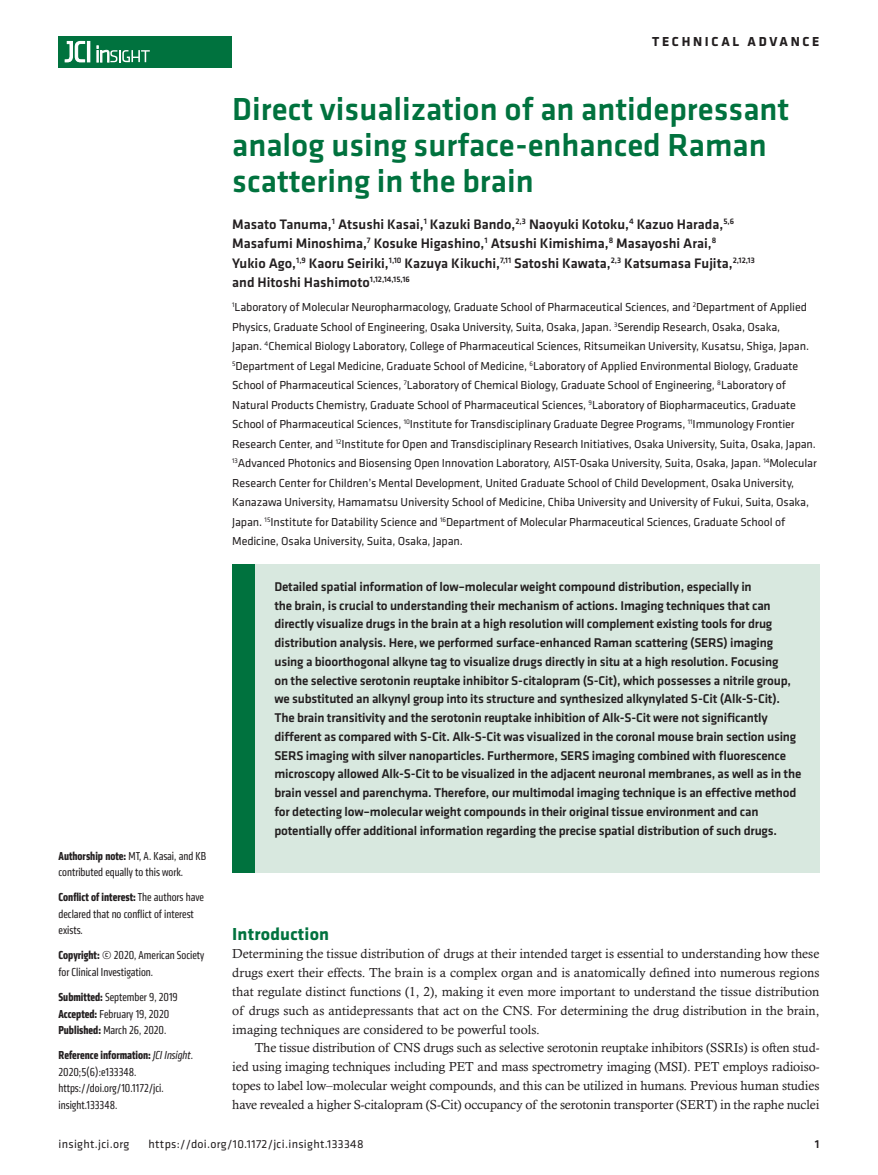
<style>
.page{position:relative;width:878px;height:1175px;background:#fff}
.page>*{position:absolute;margin:0;border:0;box-sizing:border-box;transform-origin:0 0}
.t1{font:500 33px/36px "Klavika Basic";color:#00723e}
.t2{font:700 18px "Klavika";letter-spacing:.01em;color:#00723e}
.t3{font:500 14.25px/19.5px "Klavika Basic";color:#231f20}
.t4{font:700 13.5px "Klavika Basic";letter-spacing:.2em;color:#231f20}
.t5{font:500 13.2px/18.8px "Klavika Basic";letter-spacing:-.015em;color:#231f20}
.t6{font:13.2px/18.8px "Calisto MT Std";letter-spacing:-.01em;color:#231f20;text-align:justify}
.t7{font:12px/19.5px "Klavika";letter-spacing:-.01em;color:#231f20}
.t8{font:condensed 12px/16.5px "Klavika";color:#231f20}
.t9{font:12px "Klavika Basic";letter-spacing:.025em;color:#231f20}
.t10{font:500 12px "Klavika Basic";color:#231f20}
.s1{font-weight:700}
.s2{font-style:italic}
</style>
<div class="page">
<div style="left:59px;top:36px;width:173px;height:31px;background:#00723e"></div>
<hr style="left:87px;top:41px;width:3px;height:21px;background:#fff">
<svg style="left:64px;top:41px;width:21px;height:22px"></svg>
<svg style="left:97px;top:46px;width:53px;height:16px"></svg>
<div style="left:232px;top:564px;width:587px;height:308px;background:#d8e8df"></div>
<div style="left:232px;top:564px;width:22px;height:308px;background:#00723e"></div>
<p class="t4" style="left:652px;top:32px;width:169px">TECHNICAL ADVANCE</p>
<h1 class="t1" style="left:232px;top:91px;width:558px">Direct visualization of an antidepressant analog using surface-enhanced Raman scattering in the brain</h1>
<p class="t3" style="left:232px;top:214px;width:524px">Masato Tanuma,<sup>1</sup> Atsushi Kasai,<sup>1</sup> Kazuki Bando,<sup>2,3</sup> Naoyuki Kotoku,<sup>4</sup> Kazuo Harada,<sup>5,6<br></sup>Masafumi Minoshima,<sup>7</sup> Kosuke Higashino,<sup>1</sup> Atsushi Kimishima,<sup>8</sup> Masayoshi Arai,<sup>8<br></sup>Yukio Ago,<sup>1,9</sup> Kaoru Seiriki,<sup>1,10</sup> Kazuya Kikuchi,<sup>7,11</sup> Satoshi Kawata,<sup>2,3</sup> Katsumasa Fujita,<sup>2,12,13 </sup>and Hitoshi Hashimoto<sup>1,12,14,15,16</sup></p>
<p class="t7" style="left:232px;top:297px;width:586px"><sup>1</sup>Laboratory of Molecular Neuropharmacology, Graduate School of Pharmaceutical Sciences, and <sup>2</sup>Department of Applied Physics, Graduate School of Engineering, Osaka University, Suita, Osaka, Japan. <sup>3</sup>Serendip Research, Osaka, Osaka,<br>Japan. <sup>4</sup>Chemical Biology Laboratory, College of Pharmaceutical Sciences, Ritsumeikan University, Kusatsu, Shiga, Japan.<br><sup>5</sup>Department of Legal Medicine, Graduate School of Medicine, <sup>6</sup>Laboratory of Applied Environmental Biology, Graduate School of Pharmaceutical Sciences, <sup>7</sup>Laboratory of Chemical Biology, Graduate School of Engineering, <sup>8</sup>Laboratory of Natural Products Chemistry, Graduate School of Pharmaceutical Sciences, <sup>9</sup>Laboratory of Biopharmaceutics, Graduate School of Pharmaceutical Sciences, <sup>10</sup>Institute for Transdisciplinary Graduate Degree Programs, <sup>11</sup>Immunology Frontier Research Center, and <sup>12</sup>Institute for Open and Transdisciplinary Research Initiatives, Osaka University, Suita, Osaka, Japan.<br><sup>13</sup>Advanced Photonics and Biosensing Open Innovation Laboratory, AIST-Osaka University, Suita, Osaka, Japan. <sup>14</sup>Molecular Research Center for Children’s Mental Development, United Graduate School of Child Development, Osaka University, Kanazawa University, Hamamatsu University School of Medicine, Chiba University and University of Fukui, Suita, Osaka, Japan. <sup>15</sup>Institute for Datability Science and <sup>16</sup>Department of Molecular Pharmaceutical Sciences, Graduate School of Medicine, Osaka University, Suita, Osaka, Japan.</p>
<p class="t8" style="left:59px;top:847px;width:149px"><span class="s1">Authorship note:</span> MT, A. Kasai, and KB contributed equally to this work.</p>
<p class="t8" style="left:59px;top:889px;width:147px"><span class="s1">Conflict of interest:</span> The authors have declared that no conflict of interest exists.</p>
<p class="t8" style="left:59px;top:947px;width:147px"><span class="s1">Copyright:</span> © 2020, American Society for Clinical Investigation.</p>
<p class="t8" style="left:59px;top:988px;width:121px"><span class="s1">Submitted:</span> September 9, 2019<br><span class="s1">Accepted:</span> February 19, 2020<br><span class="s1">Published:</span> March 26, 2020.</p>
<p class="t8" style="left:59px;top:1046px;width:136px"><span class="s1">Reference information:</span> <span class="s2">JCI Insight</span>.<br>2020;5(6):e133348. https://doi.org/10.1172/jci. insight.133348.</p>
<p class="t5" style="left:274px;top:576px;width:528px">Detailed spatial information of low–molecular weight compound distribution, especially in<br>the brain, is crucial to understanding their mechanism of actions. Imaging techniques that can directly visualize drugs in the brain at a high resolution will complement existing tools for drug distribution analysis. Here, we performed surface-enhanced Raman scattering (SERS) imaging using a bioorthogonal alkyne tag to visualize drugs directly in situ at a high resolution. Focusing<br>on the selective serotonin reuptake inhibitor S-citalopram (S-Cit), which possesses a nitrile group, we substituted an alkynyl group into its structure and synthesized alkynylated S-Cit (Alk-S-Cit).<br>The brain transitivity and the serotonin reuptake inhibition of Alk-S-Cit were not significantly different as compared with S-Cit. Alk-S-Cit was visualized in the coronal mouse brain section using SERS imaging with silver nanoparticles. Furthermore, SERS imaging combined with fluorescence microscopy allowed Alk-S-Cit to be visualized in the adjacent neuronal membranes, as well as in the brain vessel and parenchyma. Therefore, our multimodal imaging technique is an effective method for detecting low–molecular weight compounds in their original tissue environment and can potentially offer additional information regarding the precise spatial distribution of such drugs.</p>
<h2 class="t2" style="left:232px;top:920px;width:98px">Introduction</h2>
<p class="t6" style="left:232px;top:944px;width:588px">Determining the tissue distribution of drugs at their intended target is essential to understanding how these drugs exert their effects. The brain is a complex organ and is anatomically defined into numerous regions that regulate distinct functions (1, 2), making it even more important to understand the tissue distribution of drugs such as antidepressants that act on the CNS. For determining the drug distribution in the brain, imaging techniques are considered to be powerful tools.</p>
<p class="t6" style="left:232px;top:1038px;width:588px;text-indent:22px">The tissue distribution of CNS drugs such as selective serotonin reuptake inhibitors (SSRIs) is often stud&shy;ied using imaging techniques including PET and mass spectrometry imaging (MSI). PET employs radioiso&shy;topes to label low–molecular weight compounds, and this can be utilized in humans. Previous human studies have revealed a higher S-citalopram (S-Cit) occupancy of the serotonin transporter (SERT) in the raphe nuclei</p>
<p class="t9" style="left:58px;top:1135px;width:72px">insight.jci.org</p>
<p class="t9" style="left:148px;top:1135px;width:216px">https://doi.org/10.1172/jci.insight.133348</p>
<p class="t10" style="left:814px;top:1135px;width:6px">1</p>
</div>
